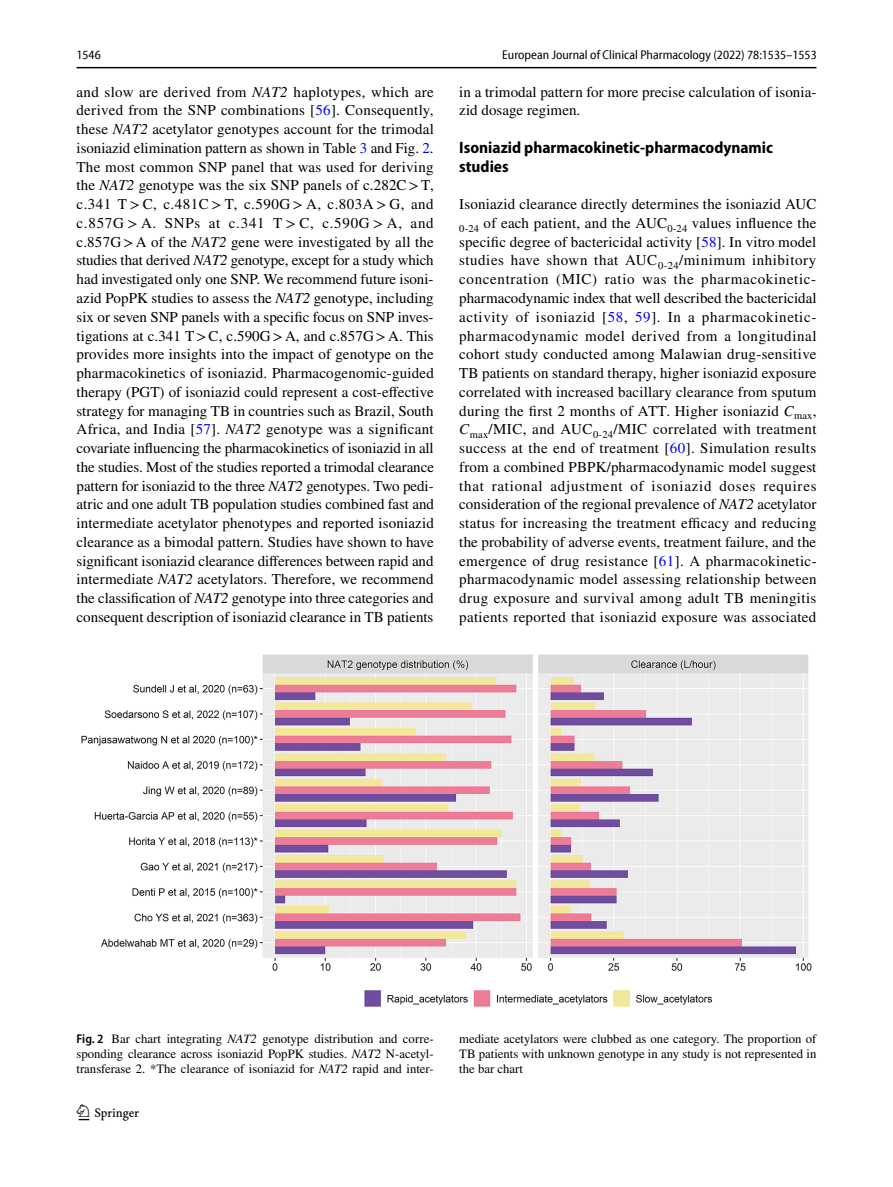
<style>
.page{position:relative;width:893px;height:1187px;background:#fff}
.page>*{position:absolute;margin:0;border:0;box-sizing:border-box;transform-origin:0 0}
.t1{font:22.5px "Springnew Regular 2";color:#000}
.t2{font:700 semi-condensed 16.5px/18.8px "Myriad Pro";color:#000}
.t3{font:15px/18.8px "STIX";letter-spacing:.005em;color:#000;text-align:justify}
.t4{font:12.75px/15px "STIX";color:#000;text-align:justify}
.t5{font:semi-condensed 12.75px "Myriad Pro Unic";color:#000}
.s1{font-style:italic}
.s2{color:#00f}
.s3{font-family:"Myriad Pro";font-weight:600;font-stretch:semi-condensed}
</style>
<div class="page">
<hr style="left:77px;top:67px;width:739px;height:1px;background:#000">
<img style="left:81px;top:654px;width:731px;height:353px">
<p class="t5" style="left:77px;top:50px;width:26px">1546</p>
<p class="t5" style="left:502px;top:50px;width:316px">European Journal of Clinical Pharmacology (2022) 78:1535–1553</p>
<p class="t3" style="left:77px;top:83px;width:359px">and slow are derived from <span class="s1">NAT2</span> haplotypes, which are derived from the SNP combinations [<span class="s2">56</span>]. Consequently, these <span class="s1">NAT2</span> acetylator genotypes account for the trimodal isoniazid elimination pattern as shown in Table <span class="s2">3</span> and Fig. <span class="s2">2</span>.<br>The most common SNP panel that was used for deriving the <span class="s1">NAT2</span> genotype was the six SNP panels of c.282C&gt;T, c.341 T &gt; C, c.481C &gt; T, c.590G &gt; A, c.803A &gt; G, and c.857G &gt; A. SNPs at c.341 T &gt; C, c.590G &gt; A, and c.857G &gt; A of the <span class="s1">NAT2</span> gene were investigated by all the studies that derived <span class="s1">NAT2</span> genotype, except for a study which had investigated only one SNP. We recommend future isoni&shy;azid PopPK studies to assess the <span class="s1">NAT2</span> genotype, including six or seven SNP panels with a specific focus on SNP inves&shy;tigations at c.341 T&gt;C, c.590G&gt;A, and c.857G&gt;A. This provides more insights into the impact of genotype on the pharmacokinetics of isoniazid. Pharmacogenomic-guided therapy (PGT) of isoniazid could represent a cost-effective strategy for managing TB in countries such as Brazil, South Africa, and India [<span class="s2">57</span>]. <span class="s1">NAT2</span> genotype was a significant covariate influencing the pharmacokinetics of isoniazid in all the studies. Most of the studies reported a trimodal clearance pattern for isoniazid to the three <span class="s1">NAT2</span> genotypes. Two pedi&shy;atric and one adult TB population studies combined fast and intermediate acetylator phenotypes and reported isoniazid clearance as a bimodal pattern. Studies have shown to have significant isoniazid clearance differences between rapid and intermediate <span class="s1">NAT2</span> acetylators. Therefore, we recommend the classification of <span class="s1">NAT2</span> genotype into three categories and consequent description of isoniazid clearance in TB patients</p>
<p class="t3" style="left:459px;top:83px;width:359px">in a trimodal pattern for more precise calculation of isonia&shy;zid dosage regimen.</p>
<p class="t2" style="left:459px;top:138px;width:315px">Isoniazid pharmacokinetic‑pharmacodynamic studies</p>
<p class="t3" style="left:459px;top:196px;width:359px">Isoniazid clearance directly determines the isoniazid AUC <sub>0-24</sub> of each patient, and the AUC<sub>0-24</sub> values influence the specific degree of bactericidal activity [<span class="s2">58</span>]. In vitro model studies have shown that AUC<sub>0-24</sub>/minimum inhibitory concentration (MIC) ratio was the pharmacokinetic&shy;pharmacodynamic index that well described the bactericidal activity of isoniazid [<span class="s2">58</span>, <span class="s2">59</span>]. In a pharmacokinetic&shy;pharmacodynamic model derived from a longitudinal cohort study conducted among Malawian drug-sensitive TB patients on standard therapy, higher isoniazid exposure correlated with increased bacillary clearance from sputum during the first 2 months of ATT. Higher isoniazid <span class="s1">C</span><sub>max</sub>, <span class="s1">C</span><sub>max</sub>/MIC, and AUC<sub>0-24</sub>/MIC correlated with treatment success at the end of treatment [<span class="s2">60</span>]. Simulation results from a combined PBPK/pharmacodynamic model suggest that rational adjustment of isoniazid doses requires consideration of the regional prevalence of <span class="s1">NAT2</span> acetylator status for increasing the treatment efficacy and reducing the probability of adverse events, treatment failure, and the emergence of drug resistance [<span class="s2">61</span>]. A pharmacokinetic&shy;pharmacodynamic model assessing relationship between drug exposure and survival among adult TB meningitis patients reported that isoniazid exposure was associated</p>
<p class="t4" style="left:77px;top:1031px;width:359px"><span class="s3">Fig. 2</span> Bar chart integrating <span class="s1">NAT2</span> genotype distribution and corre&shy;sponding clearance across isoniazid PopPK studies. <span class="s1">NAT2</span> N-acetyl&shy;transferase 2. *The clearance of isoniazid for <span class="s1">NAT2</span> rapid and inter-</p>
<p class="t4" style="left:459px;top:1031px;width:359px">mediate acetylators were clubbed as one category. The proportion of TB patients with unknown genotype in any study is not represented in the bar chart</p>
<h1 class="t1" style="left:79px;top:1104px;width:62px">1 3</h1>
</div>
